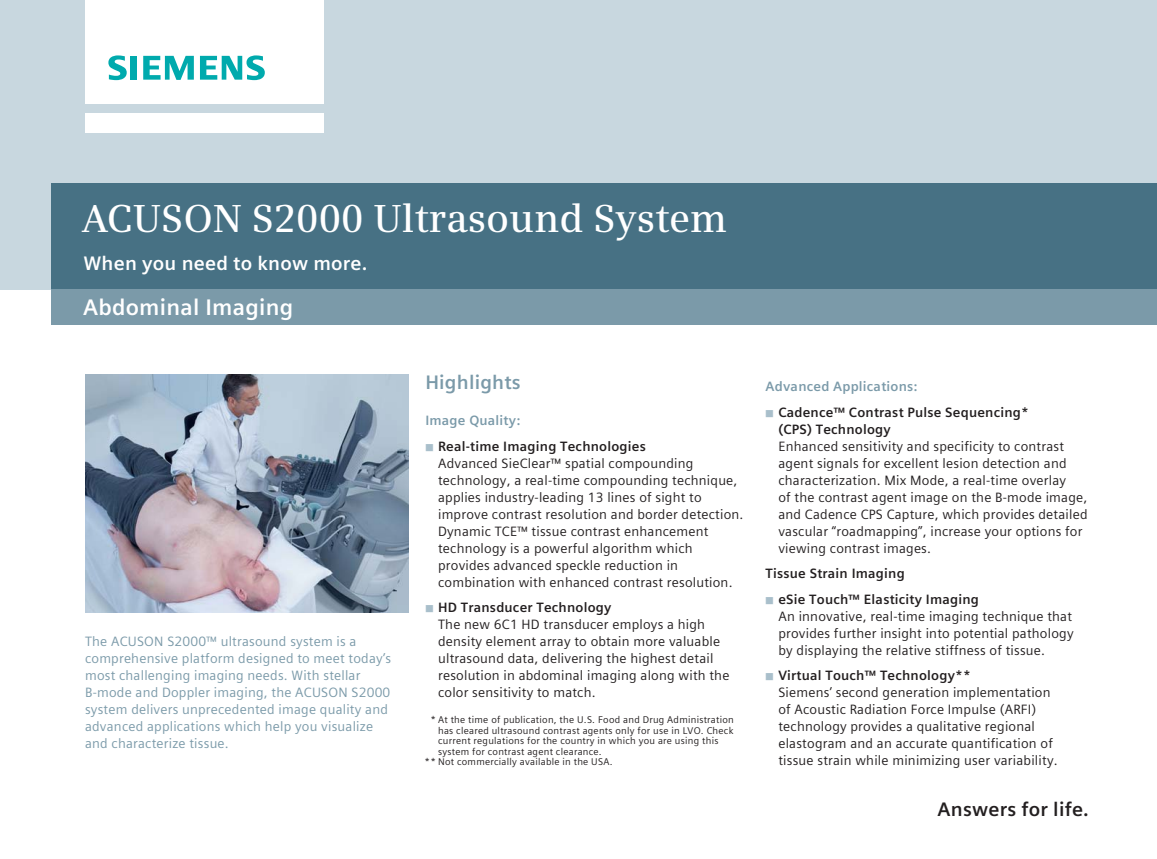
<style>
.page{position:relative;width:1157px;height:859px;background:#fff}
.page>*{position:absolute;margin:0;border:0;box-sizing:border-box;transform-origin:0 0}
.t1{font:600 39px "Siemens Serif";color:#fff}
.t2{font:700 22.5px "Siemens Sans Global";letter-spacing:.01em;color:#fff}
.t3{font:700 19.5px "Siemens Sans Global";letter-spacing:.01em;color:#fff}
.t4{font:700 19.5px "Siemens Sans Global";letter-spacing:.01em;color:#231f20}
.t5{font:700 19.5px "Siemens Sans Global";letter-spacing:.01em;color:#7b9aa9}
.t6{font:13.5px/17px "Siemens Sans Global";letter-spacing:.015em;color:#231f20}
.t7{font:13.5px/17px "Siemens Sans Global";letter-spacing:.015em;color:#7b9aa9}
.t8{font:700 13.5px/25.5px "Siemens Sans Global";letter-spacing:.015em;color:#231f20}
.t9{font:9.75px/10.6px "Siemens Sans Global";letter-spacing:.025em;color:#231f20}
.s1{color:#7b9aa9}
.s2{font-weight:400;color:#a9bfcb}
.s3{color:#a9bfcb}
.s4{font-weight:700}
</style>
<div class="page">
<img style="left:85px;top:374px;width:323px;height:238px">
<div style="left:0;top:0;width:1157px;height:289px;background:#c8d7df"></div>
<div style="left:51px;top:183px;width:1106px;height:106px;background:#477184"></div>
<div style="left:85px;top:113px;width:238px;height:19px;background:#fff"></div>
<div style="left:85px;top:0;width:238px;height:103px;background:#fff"></div>
<svg style="left:108px;top:55px;width:19px;height:25px"></svg>
<div style="left:130px;top:56px;width:7px;height:24px;background:#00aaad"></div>
<svg style="left:143px;top:56px;width:51px;height:24px"></svg>
<svg style="left:200px;top:55px;width:65px;height:25px"></svg>
<div style="left:51px;top:289px;width:1106px;height:35px;background:#7b9aa9"></div>
<h1 class="t1" style="left:82px;top:200px;width:646px">ACUSON S2000 Ultrasound System</h1>
<h3 class="t3" style="left:83px;top:251px;width:285px">When you need to know more.</h3>
<h2 class="t2" style="left:83px;top:293px;width:212px">Abdominal Imaging</h2>
<p class="t7" style="left:85px;top:633px;width:308px">The ACUSON S2000™ ultrasound system is a comprehensive platform designed to meet today’s most challenging imaging needs. With stellar B-mode and Doppler imaging, the ACUSON S2000 system delivers unprecedented image quality and advanced applications which help you visualize and characterize tissue.</p>
<h3 class="t5" style="left:425px;top:370px;width:97px">Highlights</h3>
<p class="t8" style="left:425px;top:408px;width:222px"><span class="s1">Image Quality:<br></span><span class="s2">◾</span> Real-time Imaging Technologies</p>
<p class="t6" style="left:438px;top:454px;width:307px">Advanced SieClear™ spatial compounding technology, a real-time compounding technique, applies industry-leading 13 lines of sight to improve contrast resolution and border detection.<br>Dynamic TCE™ tissue contrast enhancement technology is a powerful algorithm which provides advanced speckle reduction in combination with enhanced contrast resolution.</p>
<p class="t6" style="left:438px;top:599px;width:293px;text-indent:-13px"><span class="s3">◾</span> <span class="s4">HD Transducer Technology<br></span>The new 6C1 HD transducer employs a high density element array to obtain more valuable ultrasound data, delivering the highest detail resolution in abdominal imaging along with the color sensitivity to match.</p>
<p class="t9" style="left:430px;top:714px;width:305px">* At the time of publication, the U.S. Food and Drug Administration</p>
<p class="t9" style="left:424px;top:757px;width:189px">** Not commercially available in the USA.</p>
<p class="t9" style="left:438px;top:725px;width:297px">has cleared ultrasound contrast agents only for use in LVO. Check current regulations for the country in which you are using this system for contrast agent clearance.</p>
<p class="t8" style="left:765px;top:374px;width:265px"><span class="s1">Advanced Applications:<br></span><span class="s2">◾</span> Cadence™ Contrast Pulse Sequencing*</p>
<p class="t8" style="left:778px;top:416px;width:114px">(CPS) Technology</p>
<p class="t6" style="left:778px;top:437px;width:311px">Enhanced sensitivity and specificity to contrast agent signals for excellent lesion detection and characterization. Mix Mode, a real-time overlay<br>of the contrast agent image on the B-mode image, and Cadence CPS Capture, which provides detailed vascular “roadmapping”, increase your options for viewing contrast images.</p>
<p class="t8" style="left:765px;top:561px;width:215px">Tissue Strain Imaging<br><span class="s2">◾</span> eSie Touch™ Elasticity Imaging</p>
<p class="t6" style="left:778px;top:607px;width:297px;text-align:justify">An innovative, real-time imaging technique that provides further insight into potential pathology by displaying the relative stiffness of tissue.</p>
<p class="t6" style="left:778px;top:667px;width:281px;text-indent:-13px"><span class="s3">◾</span> <span class="s4">Virtual Touch™ Technology**<br></span>Siemens’ second generation implementation of Acoustic Radiation Force Impulse (ARFI) technology provides a qualitative regional elastogram and an accurate quantifi cation of tissue strain while minimizing user variability.</p>
<h3 class="t4" style="left:937px;top:798px;width:153px">Answers for life.</h3>
</div>
